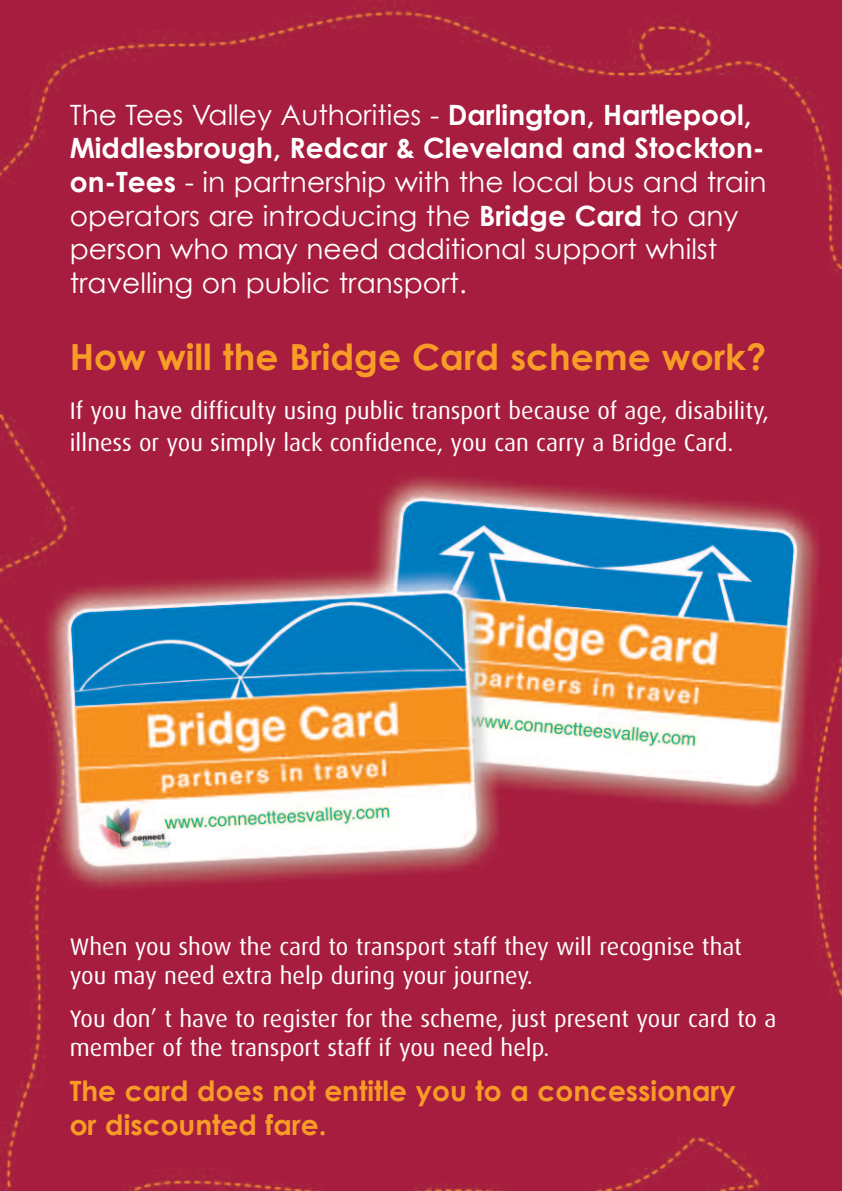
<style>
.page{position:relative;width:842px;height:1191px;background:#fff}
.page>*{position:absolute;margin:0;border:0;box-sizing:border-box;transform-origin:0 0}
.t1{font:700 36px "Century Gothic";color:#f89c27}
.t2{font:28px/33.6px "Century Gothic";color:#fff}
.t3{font:700 28px/33.6px "Century Gothic";color:#f89c27}
.t4{font:24px/28.8px "Dax Pro";color:#fff}
.s1{font-weight:700}
</style>
<div class="page">
<img style="left:0;top:0;width:842px;height:1191px">
<p class="t2" style="left:70px;top:97px;width:698px">The Tees Valley Authorities - <span class="s1">Darlington, Hartlepool, Middlesbrough, Redcar &amp; Cleveland and Stockton&shy;on-Tees</span> - in partnership with the local bus and train operators are introducing the <span class="s1">Bridge Card</span> to any person who may need additional support whilst travelling on public transport.</p>
<h1 class="t1" style="left:70px;top:334px;width:698px">How will the Bridge Card scheme work?</h1>
<p class="t4" style="left:70px;top:397px;width:701px;line-height:31.8px">If you have difficulty using public transport because of age, disability, illness or you simply lack confidence, you can carry a Bridge Card.</p>
<p class="t4" style="left:70px;top:935px;width:674px">When you show the card to transport staff they will recognise that you may need extra help during your journey.</p>
<p class="t4" style="left:70px;top:1007px;width:708px">You don’ t have to register for the scheme, just present your card to a member of the transport staff if you need help.</p>
<p class="t3" style="left:70px;top:1073px;width:667px">The card does not entitle you to a concessionary or discounted fare.</p>
</div>
